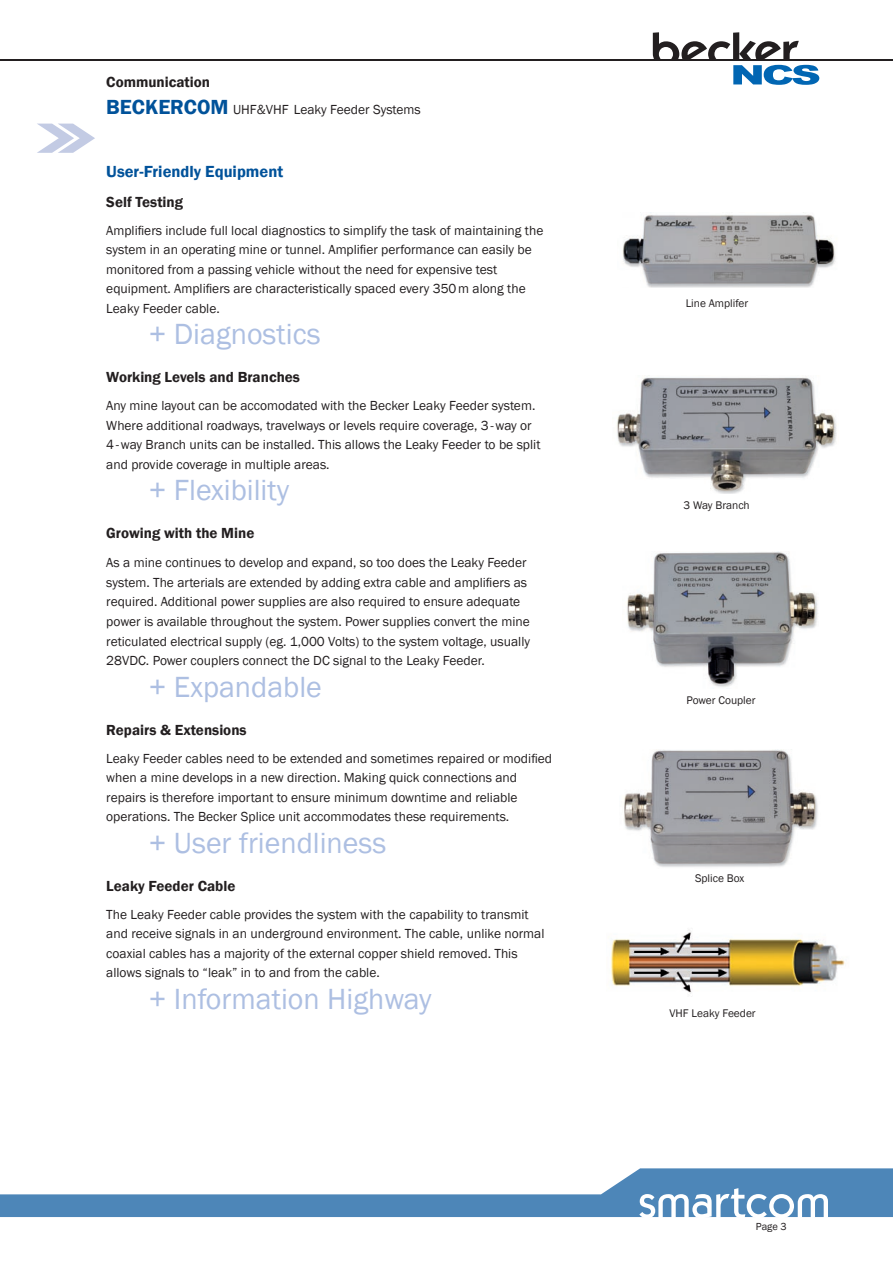
<style>
.page{position:relative;width:893px;height:1263px;background:#fff}
.page>*{position:absolute;margin:0;border:0;box-sizing:border-box;transform-origin:0 0}
.t1{font:30px "Franklin Gothic";color:#adbfe2}
.t2{font:600 16.5px "Franklin Gothic";color:#01529a}
.t3{font:600 15px "Franklin Gothic";color:#231f20}
.t4{font:13.5px/19.5px "Franklin Gothic";color:#231f20}
.t5{font:11.4px "Franklin Gothic";color:#231f20}
.t6{font:10.5px "Franklin Gothic";color:#231f20}
.s1{font-weight:600;font-size:21px;color:#01529a}
</style>
<div class="page">
<svg style="left:37px;top:124px;width:58px;height:29px"></svg>
<hr style="left:0;top:59px;width:893px;height:1px;background:#231f20">
<svg style="left:653px;top:32px;width:146px;height:27px"></svg>
<svg style="left:733px;top:65px;width:86px;height:20px"></svg>
<svg style="left:0;top:1168px;width:893px;height:49px"></svg>
<img style="left:611px;top:932px;width:234px;height:62px">
<img style="left:622px;top:214px;width:214px;height:74px">
<img style="left:617px;top:377px;width:220px;height:116px">
<img style="left:627px;top:552px;width:191px;height:135px">
<img style="left:624px;top:749px;width:194px;height:118px">
<p class="t3" style="left:106px;top:73px;width:105px">Communication</p>
<p class="t4" style="left:106px;top:100px;width:316px"><span class="s1">BECKERCOM</span> UHF&amp;VHF Leaky Feeder Systems</p>
<p class="t2" style="left:106px;top:162px;width:178px">User-Friendly Equipment</p>
<p class="t3" style="left:106px;top:193px;width:78px">Self Testing</p>
<p class="t4" style="left:106px;top:221px;width:439px">Amplifiers include full local diagnostics to simplify the task of maintaining the system in an operating mine or tunnel. Amplifier performance can easily be monitored from a passing vehicle without the need for expensive test equipment. Amplifiers are characteristically spaced every 350m along the Leaky Feeder cable.</p>
<h1 class="t1" style="left:149px;top:316px;width:173px">+ Diagnostics</h1>
<p class="t3" style="left:106px;top:368px;width:195px">Working Levels and Branches</p>
<p class="t4" style="left:106px;top:396px;width:436px">Any mine layout can be accomodated with the Becker Leaky Feeder system.<br>Where additional roadways, travelways or levels require coverage, 3-way or 4-way Branch units can be installed. This allows the Leaky Feeder to be split and provide coverage in multiple areas.</p>
<h1 class="t1" style="left:149px;top:472px;width:142px">+ Flexibility</h1>
<p class="t3" style="left:106px;top:524px;width:150px">Growing with the Mine</p>
<p class="t4" style="left:106px;top:553px;width:425px">As a mine continues to develop and expand, so too does the Leaky Feeder system. The arterials are extended by adding extra cable and amplifiers as required. Additional power supplies are also required to ensure adequate power is available throughout the system. Power supplies convert the mine reticulated electrical supply (eg. 1,000 Volts) to the system voltage, usually 28VDC. Power couplers connect the DC signal to the Leaky Feeder.</p>
<h1 class="t1" style="left:149px;top:668px;width:175px">+ Expandable</h1>
<p class="t3" style="left:106px;top:720px;width:142px">Repairs &amp; Extensions</p>
<p class="t4" style="left:106px;top:748px;width:447px">Leaky Feeder cables need to be extended and sometimes repaired or modified when a mine develops in a new direction. Making quick connections and repairs is therefore important to ensure minimum downtime and reliable operations. The Becker Splice unit accommodates these requirements.</p>
<h1 class="t1" style="left:149px;top:824px;width:239px">+ User friendliness</h1>
<p class="t3" style="left:106px;top:876px;width:131px">Leaky Feeder Cable</p>
<p class="t4" style="left:106px;top:904px;width:440px">The Leaky Feeder cable provides the system with the capability to transmit and receive signals in an underground environment. The cable, unlike normal coaxial cables has a majority of the external copper shield removed. This allows signals to “leak” in to and from the cable.</p>
<h1 class="t1" style="left:149px;top:980px;width:284px">+ Information Highway</h1>
<p class="t5" style="left:686px;top:296px;width:64px">Line Amplifer</p>
<p class="t5" style="left:684px;top:498px;width:68px">3 Way Branch</p>
<p class="t5" style="left:686px;top:693px;width:71px">Power Coupler</p>
<p class="t5" style="left:695px;top:871px;width:51px">Splice Box</p>
<p class="t5" style="left:669px;top:1006px;width:88px">VHF Leaky Feeder</p>
<p class="t6" style="left:756px;top:1220px;width:23px">Page</p>
</div>
